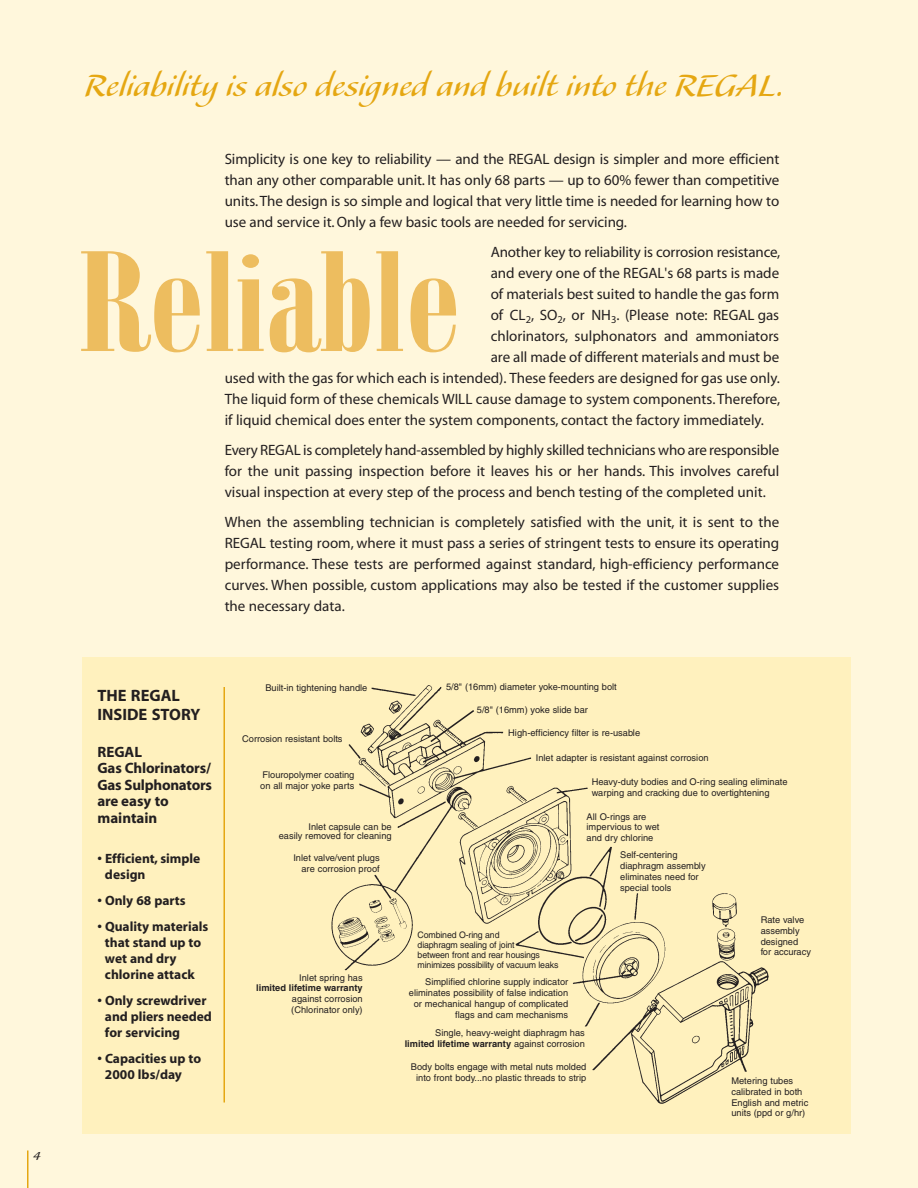
<style>
.page{position:relative;width:918px;height:1188px;background:#fff7dc}
.page>*{position:absolute;margin:0;border:0;box-sizing:border-box;transform-origin:0 0}
.t1{font:138px "Bodoni Poster Compressed";letter-spacing:-.015em;color:#edbd5f;scale:1.2 1}
.t2{font:39px "Alexa";color:#e5a712}
.t3{font:700 16.5px/19.5px "Myriad";color:#231f20}
.t4{font:15px/21px "Myriad";color:#231f20;text-align:justify}
.t5{font:700 15px/16.5px "Myriad";letter-spacing:-.01em;color:#231f20}
.t6{font:15px "Alexa";color:#231f20}
.t7{font:700 13.5px/16.2px "Myriad";color:#231f20}
.t8{font:9.3px/10.8px "Helvetica";color:#231f20}
.t9{font:700 9.3px "Helvetica";color:#231f20}
.t10{font:9px/10.1px "Helvetica";letter-spacing:-.015em;color:#231f20}
.s1{font-weight:700}
</style>
<div class="page">
<div style="left:82px;top:658px;width:768px;height:476px;background:#fff1be"></div>
<img style="left:331px;top:685px;width:438px;height:419px">
<svg style="left:429px;top:708px;width:47px;height:36px"></svg>
<hr style="left:224px;top:687px;width:1px;height:415px;background:#e5a712">
<hr style="left:27px;top:1150px;width:1px;height:38px;background:#e5a712">
<p class="t6" style="left:33px;top:1151px;width:9px">4</p>
<h2 class="t2" style="left:84px;top:71px;width:701px">Reliability is also designed and built into the REGAL.</h2>
<p class="t4" style="left:225px;top:150px;width:556px">Simplicity is one key to reliability — and the REGAL design is simpler and more efficient than any other comparable unit. It has only 68 parts — up to 60% fewer than competitive units. The design is so simple and logical that very little time is needed for learning how to use and service it. Only a few basic tools are needed for servicing.</p>
<p class="t4" style="left:491px;top:243px;width:291px">Another key to reliability is corrosion resistance,</p>
<p class="t4" style="left:491px;top:264px;width:290px">and every one of the REGAL's 68 parts is made</p>
<p class="t4" style="left:491px;top:285px;width:290px">of materials best suited to handle the gas form</p>
<p class="t4" style="left:491px;top:306px;width:290px">of CL<sub>2</sub>, SO<sub>2</sub>, or NH<sub>3</sub>. (Please note: REGAL gas</p>
<p class="t4" style="left:491px;top:327px;width:290px">chlorinators, sulphonators and ammoniators</p>
<p class="t4" style="left:491px;top:348px;width:290px">are all made of different materials and must be</p>
<p class="t4" style="left:225px;top:369px;width:557px">used with the gas for which each is intended). These feeders are designed for gas use only.</p>
<p class="t4" style="left:225px;top:390px;width:557px">The liquid form of these chemicals WILL cause damage to system components. Therefore,</p>
<p class="t4" style="left:225px;top:411px;width:541px">if liquid chemical does enter the system components, contact the factory immediately.</p>
<p class="t4" style="left:225px;top:441px;width:556px">Every REGAL is completely hand-assembled by highly skilled technicians who are responsible for the unit passing inspection before it leaves his or her hands. This involves careful visual inspection at every step of the process and bench testing of the completed unit.</p>
<p class="t4" style="left:225px;top:513px;width:556px">When the assembling technician is completely satisfied with the unit, it is sent to the REGAL testing room, where it must pass a series of stringent tests to ensure its operating performance. These tests are performed against standard, high-efficiency performance curves. When possible, custom applications may also be tested if the customer supplies the necessary data.</p>
<h1 class="t1" style="left:79px;top:251px;width:320px">Reliable</h1>
<p class="t3" style="left:97px;top:687px;width:104px">THE REGAL<br>INSIDE STORY</p>
<p class="t5" style="left:97px;top:744px;width:116px">REGAL<br>Gas Chlorinators/<br>Gas Sulphonators are easy to maintain</p>
<p class="t7" style="left:105px;top:851px;width:97px;text-indent:-8px">• Efficient, simple design</p>
<p class="t7" style="left:97px;top:893px;width:90px">• Only 68 parts</p>
<p class="t7" style="left:105px;top:919px;width:105px;text-indent:-8px">• Quality materials that stand up to wet and dry chlorine attack</p>
<p class="t7" style="left:105px;top:993px;width:108px;text-indent:-8px">• Only screwdriver and pliers needed for servicing</p>
<p class="t7" style="left:105px;top:1052px;width:98px;text-indent:-8px">• Capacities up to<br>2000 lbs/day</p>
<p class="t8" style="left:265px;top:684px;width:103px">Built-in tightening handle</p>
<p class="t8" style="left:242px;top:735px;width:102px">Corrosion resistant bolts</p>
<p class="t8" style="left:260px;top:771px;width:96px">Flouropolymer coating on all major yoke parts</p>
<p class="t8" style="left:279px;top:823px;width:114px;line-height:8.7px;text-align:right">Inlet capsule can be<br>easily removed for cleaning</p>
<p class="t8" style="left:293px;top:853px;width:88px;text-align:right">Inlet valve/vent plugs are corrosion proof</p>
<p class="t8" style="left:299px;top:973px;width:65px">Inlet spring has</p>
<p class="t9" style="left:256px;top:985px;width:108px">limited lifetime warranty</p>
<p class="t8" style="left:291px;top:994px;width:73px">against corrosion (Chlorinator only)</p>
<p class="t8" style="left:446px;top:682px;width:172px">5/8" (16mm) diameter yoke-mounting bolt</p>
<p class="t8" style="left:477px;top:705px;width:113px">5/8" (16mm) yoke slide bar</p>
<p class="t8" style="left:508px;top:728px;width:133px">High-efficiency filter is re-usable</p>
<p class="t8" style="left:536px;top:753px;width:174px">Inlet adapter is resistant against corrosion</p>
<p class="t8" style="left:592px;top:778px;width:197px">Heavy-duty bodies and O-ring sealing eliminate warping and cracking due to overtightening</p>
<p class="t8" style="left:587px;top:812px;width:74px">All O-rings are impervious to wet and dry chlorine</p>
<p class="t10" style="left:418px;top:931px;width:142px">Combined O-ring and<br>diaphragm sealing of joint<br>between front and rear housings minimizes possibility of vacuum leaks</p>
<p class="t8" style="left:409px;top:977px;width:161px;text-align:right">Simplified chlorine supply indicator eliminates possibility of false indication or mechanical hangup of complicated flags and cam mechanisms</p>
<p class="t8" style="left:405px;top:1029px;width:182px;text-align:right">Single, heavy-weight diaphragm has <span class="s1">limited lifetime warranty</span> against corrosion</p>
<p class="t8" style="left:411px;top:1062px;width:177px;text-align:center">Body bolts engage with metal nuts molded into front body...no plastic threads to strip</p>
<p class="t8" style="left:620px;top:851px;width:87px">Self-centering diaphragm assembly eliminates need for special tools</p>
<p class="t8" style="left:761px;top:915px;width:52px">Rate valve assembly designed for accuracy</p>
<p class="t8" style="left:731px;top:1076px;width:78px">Metering tubes calibrated in both<br>English and metric units (ppd or g/hr)</p>
</div>
